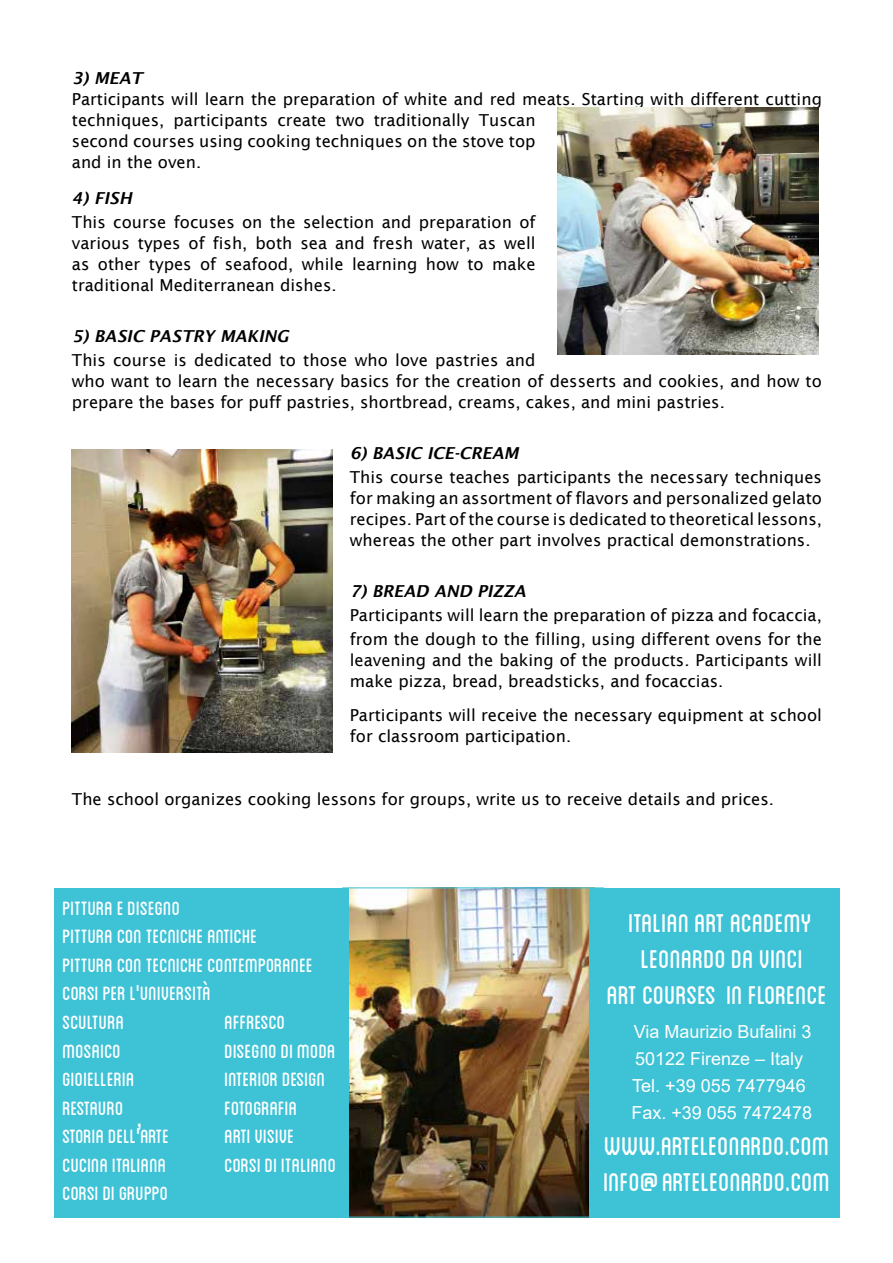
<style>
.page{position:relative;width:893px;height:1263px;background:#fff}
.page>*{position:absolute;margin:0;border:0;box-sizing:border-box;transform-origin:0 0}
.t1{font:36px/36px "Blanch Caps";color:#fff;text-align:center}
.t2{font:27px/28.5px "Blanch Caps";color:#fff}
.t3{font:18px/27px "Arial";color:#fff}
.t4{font:16.5px/21px "Lucida Sans";color:#000}
.t5{font:italic 600 16.5px "Lucida Sans";color:#000}
</style>
<div class="page">
<img style="left:557px;top:107px;width:261px;height:248px">
<img style="left:72px;top:450px;width:261px;height:302px">
<img style="left:349px;top:889px;width:240px;height:326px">
<div style="left:54px;top:887px;width:295px;height:330px;background:#3ec2d6"></div>
<div style="left:589px;top:887px;width:250px;height:330px;background:#3ec2d6"></div>
<p class="t5" style="left:72px;top:68px;width:72px">3) MEAT</p>
<p class="t4" style="left:72px;top:88px;width:751px">Participants will learn the preparation of white and red meats. Starting with different cutting techniques, participants create two traditionally Tuscan<br>second courses using cooking techniques on the stove top<br>and in the oven.</p>
<p class="t5" style="left:72px;top:188px;width:61px">4) FISH</p>
<p class="t4" style="left:72px;top:211px;width:465px;text-align:justify">This course focuses on the selection and preparation of various types of fish, both sea and fresh water, as well as other types of seafood, while learning how to make traditional Mediterranean dishes.</p>
<p class="t5" style="left:72px;top:326px;width:218px">5) BASIC PASTRY MAKING</p>
<p class="t4" style="left:72px;top:349px;width:751px">This course is dedicated to those who love pastries and<br>who want to learn the necessary basics for the creation of desserts and cookies, and how to prepare the bases for puff pastries, shortbread, creams, cakes, and mini pastries.</p>
<p class="t5" style="left:350px;top:443px;width:170px">6) BASIC ICE-CREAM</p>
<p class="t4" style="left:350px;top:466px;width:474px;text-align:justify">This course teaches participants the necessary techniques for making an assortment of flavors and personalized gelato recipes. Part of the course is dedicated to theoretical lessons, whereas the other part involves practical demonstrations.</p>
<p class="t5" style="left:350px;top:582px;width:178px">7) BREAD AND PIZZA</p>
<p class="t4" style="left:350px;top:603px;width:474px;line-height:24px">Participants will learn the preparation of pizza and focaccia, from the dough to the filling, using different ovens for the</p>
<p class="t4" style="left:350px;top:649px;width:474px">leavening and the baking of the products. Participants will make pizza, bread, breadsticks, and focaccias.</p>
<p class="t4" style="left:350px;top:705px;width:474px">Participants will receive the necessary equipment at school for classroom participation.</p>
<p class="t4" style="left:72px;top:789px;width:704px">The school organizes cooking lessons for groups, write us to receive details and prices.</p>
<h2 class="t2" style="left:63px;top:893px;width:252px">Pittura e disegno<br>Pittura con tecniche antiche<br>Pittura con tecniche contemporanee<br>CORSI PER L'UNIVERSITà<br>Scultura</h2>
<h2 class="t2" style="left:225px;top:1007px;width:62px">Affresco</h2>
<h2 class="t2" style="left:63px;top:1035px;width:60px">Mosaico</h2>
<h2 class="t2" style="left:225px;top:1035px;width:113px">Disegno di moda</h2>
<h2 class="t2" style="left:63px;top:1064px;width:74px">gioielleria</h2>
<h2 class="t2" style="left:225px;top:1064px;width:102px">interior design</h2>
<h2 class="t2" style="left:63px;top:1092px;width:63px">Restauro</h2>
<h2 class="t2" style="left:225px;top:1092px;width:74px">Fotografia</h2>
<h2 class="t2" style="left:63px;top:1121px;width:108px">Storia dell’'arte</h2>
<h2 class="t2" style="left:225px;top:1121px;width:71px">Arti Visive</h2>
<h2 class="t2" style="left:63px;top:1149px;width:105px">Cucina italiana</h2>
<h2 class="t2" style="left:225px;top:1149px;width:113px">CORSI DI ITALIANO</h2>
<h2 class="t2" style="left:63px;top:1178px;width:107px">Corsi di gruppo</h2>
<h1 class="t1" style="left:607px;top:903px;width:221px">italian ART ACADEMY<br>LEONARDO DA VINCI<br>Art courses in Florence</h1>
<p class="t3" style="left:631px;top:1018px;width:182px">Via Maurizio Bufalini 3<br>50122 Firenze – Italy<br>Tel. +39 055 7477946<br>Fax. +39 055 7472478</p>
<h1 class="t1" style="left:603px;top:1127px;width:228px;text-align:left">www.arteleonardo.com info@arteleonardo.com</h1>
</div>
